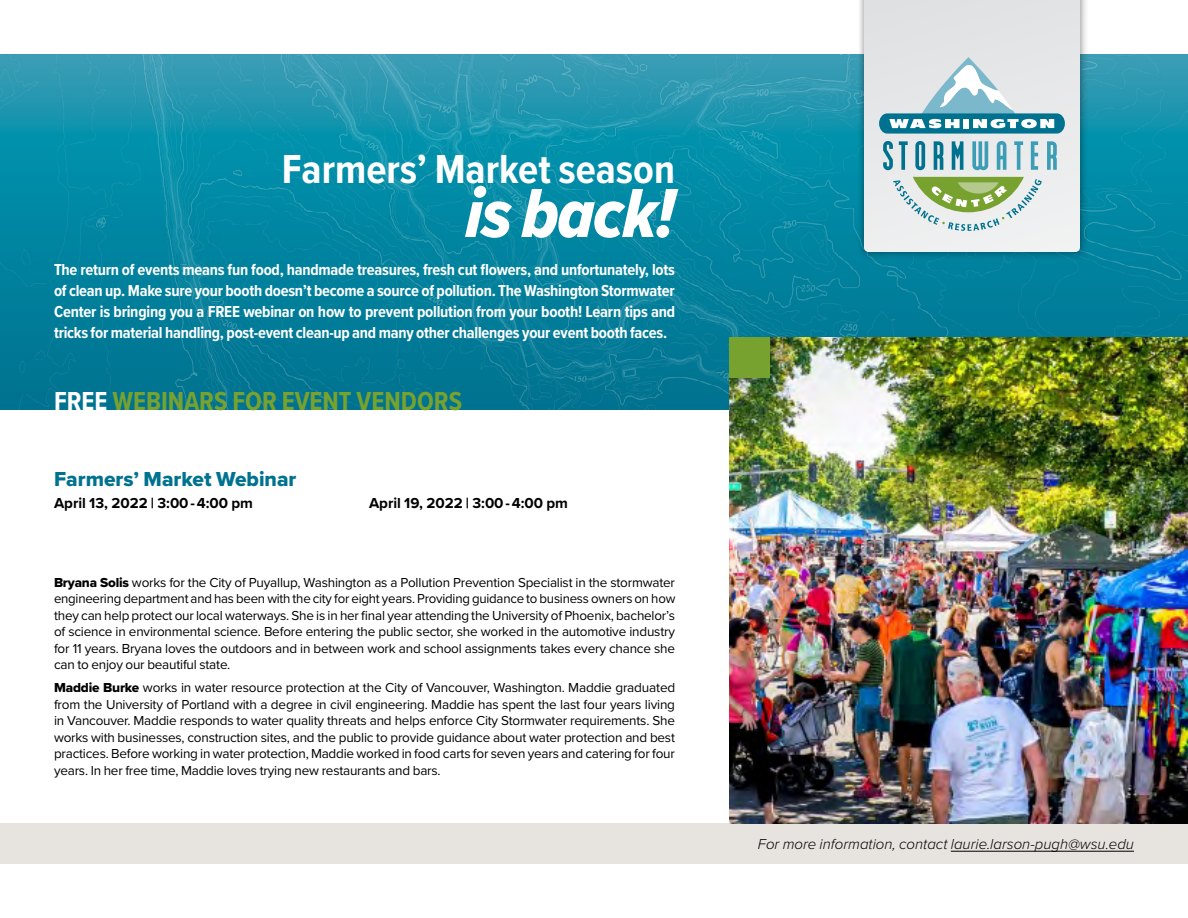
<style>
.page{position:relative;width:1188px;height:918px;background:#fff}
.page>*{position:absolute;margin:0;border:0;box-sizing:border-box;transform-origin:0 0}
.t1{font:72px "Proxima Nova Cond Extrabld It";letter-spacing:-.02em;color:#fff}
.t2{font:700 42px "Proxima Nova Cond";color:#fff}
.t3{font:700 27px "Proxima Nova Cond";color:#78a22f}
.t4{font:21px "Proxima Nova Extrabld";color:#00728f}
.Hero{font:700 16.5px/21px "Proxima Nova Cond";letter-spacing:-.015em;color:#fff;text-align:justify}
.t5{font:italic 300 15px "Proxima Nova";color:#000}
.Date-Time{font:700 15px "Proxima Nova";color:#000}
.Para{font:13.5px/16.5px "Proxima Nova";letter-spacing:-.015em;color:#000;text-align:justify}
.s1{color:#fff}
.s2{font-family:"Proxima Nova Extrabld"}
</style>
<div class="page">
<img style="left:0;top:54px;width:1188px;height:355px">
<div style="left:0;top:824px;width:1188px;height:40px;background:#e7e3df"></div>
<hr style="left:951px;top:851px;width:183px;height:1px;background:#000">
<div style="left:856px;top:0;width:232px;height:260px;background:#000;opacity:.45"></div>
<svg style="left:864px;top:0;width:216px;height:252px;background:#e6e7e8"></svg>
<svg style="left:883px;top:141px;width:10px;height:29px"></svg>
<svg style="left:899px;top:141px;width:9px;height:29px"></svg>
<svg style="left:915px;top:141px;width:10px;height:29px"></svg>
<svg style="left:934px;top:141px;width:9px;height:29px"></svg>
<svg style="left:952px;top:141px;width:11px;height:29px"></svg>
<svg style="left:972px;top:141px;width:16px;height:29px"></svg>
<svg style="left:997px;top:141px;width:9px;height:29px"></svg>
<svg style="left:1014px;top:141px;width:9px;height:29px"></svg>
<svg style="left:1031px;top:141px;width:7px;height:29px"></svg>
<svg style="left:1047px;top:141px;width:10px;height:29px"></svg>
<svg style="left:879px;top:57px;width:186px;height:77px;background:#b0ced6"></svg>
<svg style="left:893px;top:177px;width:149px;height:54px;background:#bed1b2"></svg>
<img style="left:729px;top:338px;width:459px;height:485px">
<div style="left:729px;top:338px;width:41px;height:40px;background:#78a22f"></div>
<h1 class="t2" style="left:282px;top:138px;width:395px">Farmers’ Market season</h1>
<h1 class="t1" style="left:465px;top:160px;width:211px">is back!</h1>
<p class="Hero" style="left:54px;top:258px;width:623px">The return of events means fun food, handmade treasures, fresh cut flowers, and unfortunately, lots of clean up. Make sure your booth doesn’t become a source of pollution. The Washington Stormwater Center is bringing you a FREE webinar on how to prevent pollution from your booth! Learn tips and tricks for material handling, post-event clean-up and many other challenges your event booth faces.</p>
<h2 class="t3" style="left:54px;top:381px;width:410px"><span class="s1">FREE</span> WEBINARS FOR EVENT VENDORS</h2>
<h3 class="t4" style="left:54px;top:463px;width:244px">Farmers’ Market Webinar</h3>
<p class="Date-Time" style="left:54px;top:492px;width:201px">April 13, 2022 | 3:00 - 4:00 pm</p>
<p class="Date-Time" style="left:369px;top:492px;width:201px">April 19, 2022 | 3:00 - 4:00 pm</p>
<p class="Para" style="left:54px;top:573px;width:623px"><span class="s2">Bryana Solis</span> works for the City of Puyallup, Washington as a Pollution Prevention Specialist in the stormwater engineering department and has been with the city for eight years. Providing guidance to business owners on how they can help protect our local waterways. She is in her final year attending the University of Phoenix, bachelor’s of science in environmental science. Before entering the public sector, she worked in the automotive industry for 11 years. Bryana loves the outdoors and in between work and school assignments takes every chance she can to enjoy our beautiful state.</p>
<p class="Para" style="left:54px;top:679px;width:623px"><span class="s2">Maddie Burke</span> works in water resource protection at the City of Vancouver, Washington. Maddie graduated from the University of Portland with a degree in civil engineering. Maddie has spent the last four years living in Vancouver. Maddie responds to water quality threats and helps enforce City Stormwater requirements. She works with businesses, construction sites, and the public to provide guidance about water protection and best practices. Before working in water protection, Maddie worked in food carts for seven years and catering for four years. In her free time, Maddie loves trying new restaurants and bars.</p>
<p class="t5" style="left:758px;top:833px;width:378px">For more information, contact laurie.larson-pugh@wsu.edu</p>
</div>
